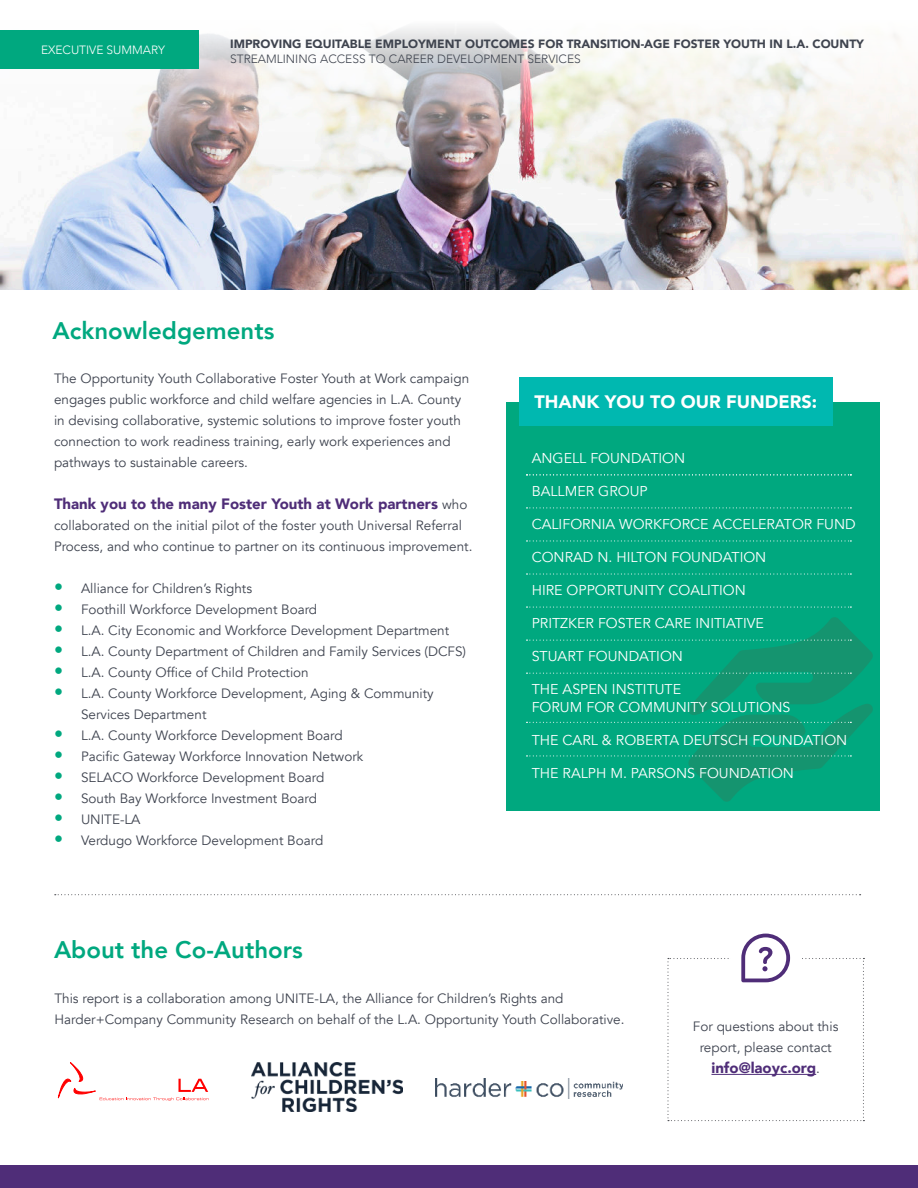
<style>
.page{position:relative;width:918px;height:1188px;background:#fff}
.page>*{position:absolute;margin:0;border:0;box-sizing:border-box;transform-origin:0 0}
.t1{font:800 24px "Avenir";color:#00a87f}
.t2{font:900 18px "Avenir";color:#fff}
.t3{font:900 15px "Avenir";color:#4f2d78}
.t4{font:14.25px/17.1px "Avenir";color:#fff}
.t5{font:13.5px/21px "Avenir";color:#3e434f}
.t6{font:900 12px "Avenir";color:#3f444f}
.t7{font:300 12px "Avenir";color:#3f444f}
.t8{font:300 12px "Avenir";color:#fff}
.s1{font-weight:400;font-size:13.5px;color:#3e434f}
.s2{font-weight:900;font-size:18px;color:#00a87f}
</style>
<div class="page">
<img style="left:0;top:264px;width:918px;height:25px">
<img style="left:0;top:26px;width:918px;height:238px">
<div style="left:506px;top:402px;width:374px;height:408px;background:#00a87f"></div>
<div style="left:519px;top:378px;width:314px;height:48px;background:#00b8b0"></div>
<svg style="left:527px;top:474px;width:324px;height:1px"></svg>
<svg style="left:527px;top:507px;width:324px;height:1px"></svg>
<svg style="left:527px;top:540px;width:324px;height:2px"></svg>
<svg style="left:527px;top:573px;width:324px;height:2px"></svg>
<svg style="left:527px;top:607px;width:324px;height:1px"></svg>
<svg style="left:527px;top:617px;width:346px;height:185px"></svg>
<svg style="left:57px;top:1062px;width:152px;height:39px"></svg>
<img style="left:252px;top:1062px;width:150px;height:50px">
<div style="left:0;top:1165px;width:918px;height:23px;background:#4f2d78"></div>
<div style="left:0;top:30px;width:199px;height:39px;background:#00a87f"></div>
<svg style="left:55px;top:894px;width:806px;height:1px"></svg>
<svg style="left:667px;top:934px;width:197px;height:187px"></svg>
<img style="left:436px;top:1079px;width:187px;height:20px">
<p class="t8" style="left:41px;top:45px;width:125px">EXECUTIVE SUMMARY</p>
<p class="t6" style="left:230px;top:39px;width:635px">IMPROVING EQUITABLE EMPLOYMENT OUTCOMES FOR TRANSITION-AGE FOSTER YOUTH IN L.A. COUNTY</p>
<p class="t7" style="left:230px;top:53px;width:352px">STREAMLINING ACCESS TO CAREER DEVELOPMENT SERVICES</p>
<h1 class="t1" style="left:53px;top:320px;width:223px">Acknowledgements</h1>
<p class="t5" style="left:54px;top:369px;width:417px">The Opportunity Youth Collaborative Foster Youth at Work campaign engages public workforce and child welfare agencies in L.A. County in devising collaborative, systemic solutions to improve foster youth connection to work readiness training, early work experiences and pathways to sustainable careers.</p>
<p class="t3" style="left:54px;top:498px;width:415px">Thank you to the many Foster Youth at Work partners <span class="s1">who</span></p>
<p class="t5" style="left:54px;top:516px;width:420px">collaborated on the initial pilot of the foster youth Universal Referral<br>Process, and who continue to partner on its continuous improvement.</p>
<p class="t5" style="left:54px;top:579px;width:200px"><span class="s2">•</span> Alliance for Children’s Rights</p>
<p class="t5" style="left:54px;top:600px;width:265px"><span class="s2">•</span> Foothill Workforce Development Board</p>
<p class="t5" style="left:54px;top:621px;width:397px"><span class="s2">•</span> L.A. City Economic and Workforce Development Department</p>
<p class="t5" style="left:54px;top:642px;width:414px"><span class="s2">•</span> L.A. County Department of Children and Family Services (DCFS)</p>
<p class="t5" style="left:54px;top:663px;width:256px"><span class="s2">•</span> L.A. County Office of Child Protection</p>
<p class="t5" style="left:81px;top:684px;width:354px;text-indent:-27px"><span class="s2">•</span> L.A. County Workforce Development, Aging &amp; Community<br>Services Department</p>
<p class="t5" style="left:54px;top:726px;width:290px"><span class="s2">•</span> L.A. County Workforce Development Board</p>
<p class="t5" style="left:54px;top:747px;width:311px"><span class="s2">•</span> Pacific Gateway Workforce Innovation Network</p>
<p class="t5" style="left:54px;top:768px;width:272px"><span class="s2">•</span> SELACO Workforce Development Board</p>
<p class="t5" style="left:54px;top:789px;width:265px"><span class="s2">•</span> South Bay Workforce Investment Board</p>
<p class="t5" style="left:54px;top:810px;width:88px"><span class="s2">•</span> UNITE-LA</p>
<p class="t5" style="left:54px;top:831px;width:271px"><span class="s2">•</span> Verdugo Workforce Development Board</p>
<h2 class="t2" style="left:535px;top:394px;width:284px">THANK YOU TO OUR FUNDERS:</h2>
<p class="t4" style="left:532px;top:450px;width:155px">ANGELL FOUNDATION</p>
<p class="t4" style="left:532px;top:483px;width:117px">BALLMER GROUP</p>
<p class="t4" style="left:532px;top:516px;width:325px">CALIFORNIA WORKFORCE ACCELERATOR FUND</p>
<p class="t4" style="left:532px;top:549px;width:236px">CONRAD N. HILTON FOUNDATION</p>
<p class="t4" style="left:532px;top:582px;width:216px">HIRE OPPORTUNITY COALITION</p>
<p class="t4" style="left:532px;top:615px;width:234px">PRITZKER FOSTER CARE INITIATIVE</p>
<p class="t4" style="left:532px;top:648px;width:153px">STUART FOUNDATION</p>
<p class="t4" style="left:532px;top:681px;width:260px">THE ASPEN INSTITUTE<br>FORUM FOR COMMUNITY SOLUTIONS</p>
<p class="t4" style="left:532px;top:731px;width:317px">THE CARL &amp; ROBERTA DEUTSCH FOUNDATION</p>
<p class="t4" style="left:532px;top:764px;width:264px">THE RALPH M. PARSONS FOUNDATION</p>
<h1 class="t1" style="left:54px;top:939px;width:250px">About the Co-Authors</h1>
<p class="t5" style="left:54px;top:988px;width:572px">This report is a collaboration among UNITE-LA, the Alliance for Children’s Rights and<br>Harder+Company Community Research on behalf of the L.A. Opportunity Youth Collaborative.</p>
<p class="t5" style="left:693px;top:1016px;width:147px;text-align:center">For questions about this report, please contact</p>
<p class="t3" style="left:711px;top:1062px;width:110px">info@laoyc.org<span class="s1">.</span></p>
</div>
